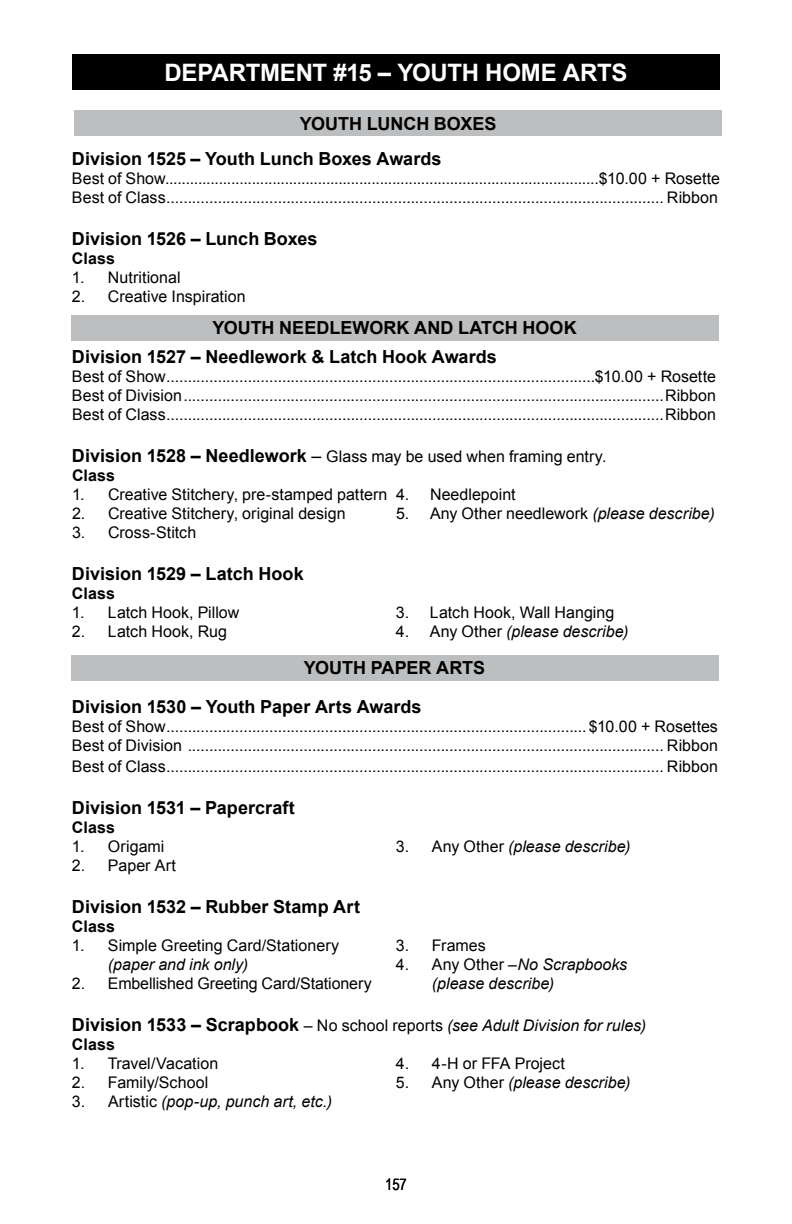
<style>
.page{position:relative;width:792px;height:1224px;background:#fff}
.page>*{position:absolute;margin:0;border:0;box-sizing:border-box;transform-origin:0 0}
.t1{font:700 24px "Arial";letter-spacing:-.01em;color:#fff}
.t2{font:700 18px "Arial";color:#000}
.t3{font:16px/19px "Arial";color:#000}
.t4{font:italic 16px/19px "Arial";letter-spacing:.005em;color:#000}
.t5{font:700 16px "Arial";letter-spacing:.01em;color:#000}
.t6{font:16px "Arial Narrow";color:#000}
.s1{font-weight:700;font-size:18px}
.s2{font-size:18px}
.s3{font-weight:700}
.s4{font-style:italic}
.s5{font-style:normal}
.s6{font-weight:700;font-style:normal;font-size:18px}
.s7{font-weight:700;font-style:normal}
</style>
<div class="page">
<div style="left:72px;top:54px;width:648px;height:36px;background:#000"></div>
<div style="left:74px;top:111px;width:648px;height:25px;background:#bcbec0"></div>
<div style="left:71px;top:315px;width:648px;height:26px;background:#bcbec0"></div>
<div style="left:71px;top:655px;width:648px;height:25px;background:#bcbec0"></div>
<h1 class="t1" style="left:165px;top:57px;width:464px">DEPARTMENT #15 – YOUTH HOME ARTS</h1>
<p class="t2" style="left:300px;top:112px;width:198px">YOUTH LUNCH BOXES</p>
<p class="t2" style="left:72px;top:147px;width:371px">Division 1525 – Youth Lunch Boxes Awards</p>
<p class="t3" style="left:72px;top:169px;width:650px">Best of Show.........................................................................................................$10.00 + Rosette<br>Best of Class.................................................................................................................... Ribbon</p>
<p class="t2" style="left:72px;top:227px;width:247px">Division 1526 – Lunch Boxes</p>
<p class="t5" style="left:72px;top:248px;width:45px">Class</p>
<p class="t3" style="left:72px;top:268px;width:110px">1. Nutritional</p>
<p class="t3" style="left:72px;top:287px;width:175px">2. Creative Inspiration</p>
<p class="t2" style="left:212px;top:316px;width:366px">YOUTH NEEDLEWORK AND LATCH HOOK</p>
<p class="t2" style="left:72px;top:345px;width:426px">Division 1527 – Needlework &amp; Latch Hook Awards</p>
<p class="t3" style="left:72px;top:367px;width:646px;text-align:justify">Best of Show....................................................................................................$10.00 + Rosette Best of Division................................................................................................................Ribbon Best of Class....................................................................................................................Ribbon</p>
<p class="t3" style="left:72px;top:447px;width:536px"><span class="s1">Division 1528 – Needlework</span> <span class="s2">–</span> Glass may be used when framing entry.<br><span class="s3">Class</span></p>
<p class="t3" style="left:72px;top:485px;width:339px">1. Creative Stitchery, pre-stamped pattern 4.</p>
<p class="t3" style="left:430px;top:485px;width:87px">Needlepoint</p>
<p class="t3" style="left:72px;top:504px;width:275px">2. Creative Stitchery, original design</p>
<p class="t3" style="left:396px;top:504px;width:320px">5. Any Other needlework <span class="s4">(please describe)</span></p>
<p class="t3" style="left:72px;top:523px;width:126px">3. Cross-Stitch</p>
<p class="t2" style="left:72px;top:562px;width:233px">Division 1529 – Latch Hook</p>
<p class="t5" style="left:72px;top:583px;width:45px">Class</p>
<p class="t3" style="left:72px;top:603px;width:169px">1. Latch Hook, Pillow</p>
<p class="t3" style="left:396px;top:603px;width:220px">3. Latch Hook, Wall Hanging</p>
<p class="t3" style="left:72px;top:622px;width:156px">2. Latch Hook, Rug</p>
<p class="t4" style="left:396px;top:622px;width:234px"><span class="s5">4. Any Other</span> (please describe)</p>
<p class="t2" style="left:304px;top:656px;width:183px">YOUTH PAPER ARTS</p>
<p class="t2" style="left:72px;top:695px;width:351px">Division 1530 – Youth Paper Arts Awards</p>
<p class="t3" style="left:72px;top:717px;width:647px">Best of Show..................................................................................................$10.00 + Rosettes<br>Best of Division ............................................................................................................... Ribbon</p>
<p class="t3" style="left:72px;top:757px;width:647px">Best of Class.................................................................................................................... Ribbon</p>
<p class="t2" style="left:72px;top:796px;width:224px">Division 1531 – Papercraft</p>
<p class="t5" style="left:72px;top:817px;width:45px">Class</p>
<p class="t3" style="left:72px;top:837px;width:94px">1. Origami</p>
<p class="t4" style="left:396px;top:837px;width:236px"><span class="s5">3. Any Other</span> (please describe)</p>
<p class="t3" style="left:72px;top:856px;width:106px">2. Paper Art</p>
<p class="t2" style="left:72px;top:895px;width:290px">Division 1532 – Rubber Stamp Art</p>
<p class="t5" style="left:72px;top:916px;width:45px">Class</p>
<p class="t3" style="left:72px;top:936px;width:269px">1. Simple Greeting Card/Stationery</p>
<p class="t3" style="left:396px;top:936px;width:91px">3. Frames</p>
<p class="t4" style="left:108px;top:955px;width:142px">(paper and ink only)</p>
<p class="t4" style="left:396px;top:955px;width:233px"><span class="s5">4. Any Other –</span>No Scrapbooks</p>
<p class="t3" style="left:72px;top:974px;width:301px">2. Embellished Greeting Card/Stationery</p>
<p class="t4" style="left:432px;top:974px;width:124px">(please describe)</p>
<p class="t4" style="left:72px;top:1016px;width:576px"><span class="s6">Division 1533 – Scrapbook</span> <span class="s5">– No school reports</span> (see Adult Division for rules)<br><span class="s7">Class</span></p>
<p class="t3" style="left:72px;top:1054px;width:148px">1. Travel/Vacation</p>
<p class="t3" style="left:396px;top:1054px;width:170px">4. 4-H or FFA Project</p>
<p class="t3" style="left:72px;top:1073px;width:138px">2. Family/School</p>
<p class="t4" style="left:396px;top:1073px;width:236px"><span class="s5">5. Any Other</span> (please describe)</p>
<p class="t4" style="left:72px;top:1092px;width:262px"><span class="s5">3. Artistic</span> (pop-up, punch art, etc.)</p>
<p class="t6" style="left:385px;top:1172px;width:23px">157</p>
</div>
